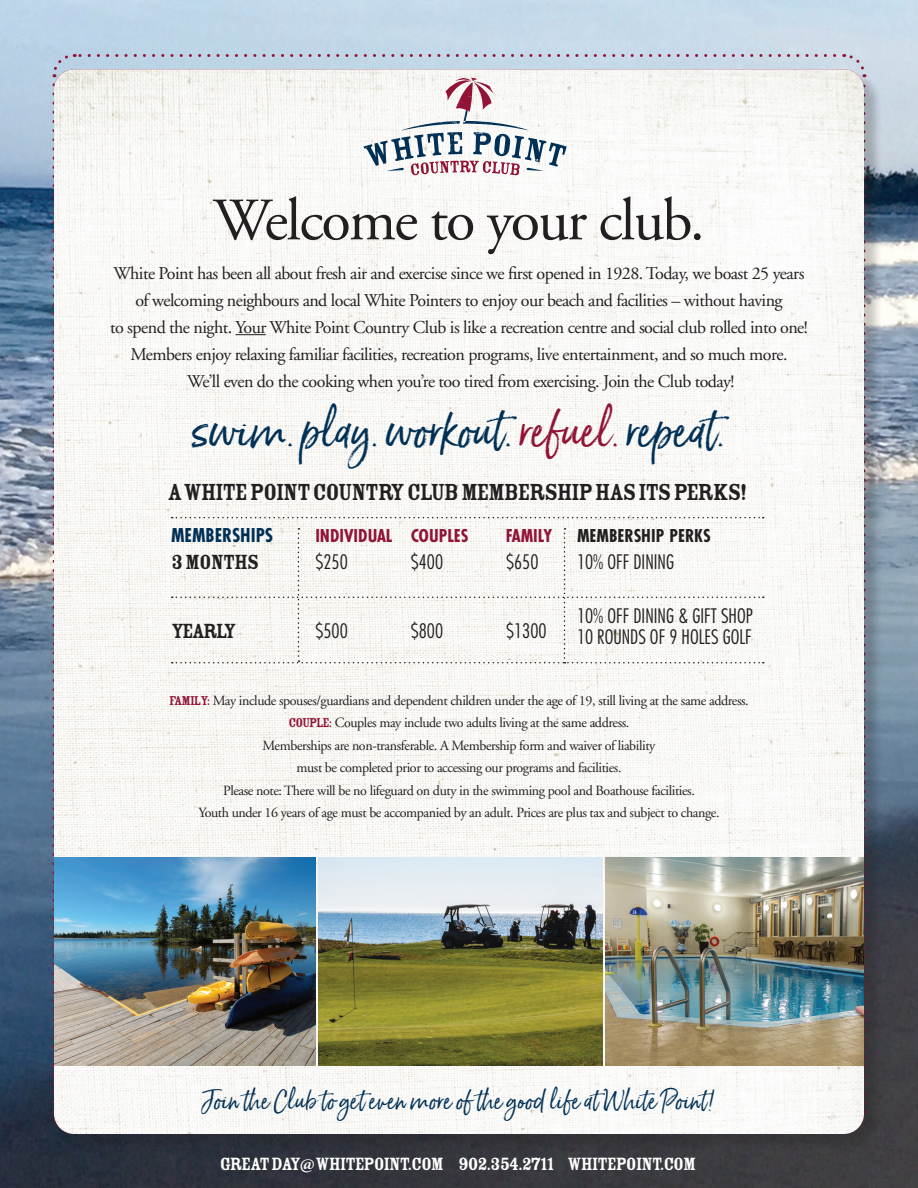
<style>
.page{position:relative;width:918px;height:1188px;background:#fff}
.page>*{position:absolute;margin:0;border:0;box-sizing:border-box;transform-origin:0 0}
.t1{font:60px "Adobe Garamond";letter-spacing:-.03em;color:#231f20}
.t2{font:46.5px "Born Ready";color:#003056}
.t3{font:25.5px "Rosewood Std Fill";letter-spacing:-.06em;color:#231f20}
.t4{font:24px "Born Ready";letter-spacing:.01em;color:#003056}
.t5{font:22.5px "Rosewood Std Fill";letter-spacing:-.07em;color:#231f20}
.t6{font:21px "Futura Bld Cnd";color:#003056}
.t7{font:300 condensed 19.5px "Futura";color:#231f20}
.t8{font:19.5px "Rosewood Std Fill";letter-spacing:-.06em;color:#fff}
.t9{font:19.5px "Futura Bld Cnd";color:#911436}
.t10{font:19.5px "Futura Bld Cnd";color:#231f20}
.t11{font:18px "Adobe Garamond";letter-spacing:-.03em;color:#231f20}
.t12{font:14.1px "Adobe Garamond";letter-spacing:-.03em;color:#231f20}
.s1{color:#911436}
.s2{font-family:"Rosewood Std Fill";color:#911436}
</style>
<div class="page">
<img style="left:0;top:0;width:918px;height:1188px">
<div style="left:56px;top:72px;width:827px;height:1081px;background:#231f20;opacity:.25"></div>
<img style="left:51px;top:52px;width:816px;height:1084px">
<p class="t1" style="left:213px;top:188px;width:493px">Welcome to your club.</p>
<p class="t11" style="left:113px;top:264px;width:693px">White Point has been all about fresh air and exercise since we first opened in 1928. Today, we boast 25 years</p>
<p class="t11" style="left:135px;top:291px;width:649px">of welcoming neighbours and local White Pointers to enjoy our beach and facilities – without having</p>
<p class="t11" style="left:110px;top:318px;width:699px">to spend the night. Your White Point Country Club is like a recreation centre and social club rolled into one!</p>
<p class="t11" style="left:131px;top:345px;width:658px">Members enjoy relaxing familiar facilities, recreation programs, live entertainment, and so much more.</p>
<p class="t11" style="left:187px;top:372px;width:549px">We’ll even do the cooking when you’re too tired from exercising. Join the Club today!</p>
<p class="t2" style="left:191px;top:402px;width:534px">swim. play. workout. <span class="s1">refuel.</span> repeat.</p>
<p class="t3" style="left:168px;top:478px;width:582px">A WHITE POINT COUNTRY CLUB MEMBERSHIP HAS ITS PERKS!</p>
<p class="t6" style="left:171px;top:521px;width:104px">MEMBERSHIPS</p>
<p class="t5" style="left:171px;top:550px;width:90px">3 MONTHS</p>
<p class="t5" style="left:171px;top:619px;width:67px">YEARLY</p>
<p class="t9" style="left:315px;top:522px;width:79px">INDIVIDUAL</p>
<p class="t7" style="left:315px;top:550px;width:34px">$250</p>
<p class="t9" style="left:411px;top:522px;width:59px">COUPLES</p>
<p class="t7" style="left:411px;top:550px;width:34px">$400</p>
<p class="t7" style="left:315px;top:619px;width:34px">$500</p>
<p class="t7" style="left:411px;top:619px;width:34px">$800</p>
<p class="t9" style="left:506px;top:522px;width:48px">FAMILY</p>
<p class="t7" style="left:506px;top:550px;width:34px">$650</p>
<p class="t7" style="left:506px;top:619px;width:42px">$1300</p>
<p class="t10" style="left:577px;top:522px;width:135px">MEMBERSHIP PERKS</p>
<p class="t7" style="left:577px;top:550px;width:99px">10% OFF DINING</p>
<p class="t7" style="left:577px;top:604px;width:177px">10% OFF DINING &amp; GIFT SHOP</p>
<p class="t7" style="left:577px;top:625px;width:176px">10 ROUNDS OF 9 HOLES GOLF</p>
<p class="t12" style="left:169px;top:693px;width:581px"><span class="s2">FAMILY:</span> May include spouses/guardians and dependent children under the age of 19, still living at the same address.</p>
<p class="t12" style="left:289px;top:715px;width:342px"><span class="s2">COUPLE:</span> Couples may include two adults living at the same address.</p>
<p class="t12" style="left:263px;top:738px;width:394px">Memberships are non-transferable. A Membership form and waiver of liability</p>
<p class="t12" style="left:296px;top:760px;width:327px">must be completed prior to accessing our programs and facilities.</p>
<p class="t12" style="left:223px;top:783px;width:473px">Please note: There will be no lifeguard on duty in the swimming pool and Boathouse facilities.</p>
<p class="t12" style="left:198px;top:805px;width:523px">Youth under 16 years of age must be accompanied by an adult. Prices are plus tax and subject to change.</p>
<p class="t4" style="left:203px;top:1085px;width:514px">Join the Club to get even more of the good life at White Point!</p>
<p class="t8" style="left:220px;top:1153px;width:478px">GREAT DAY@ WHITEPOINT.COM 902.354.2711 WHITEPOINT.COM</p>
</div>
